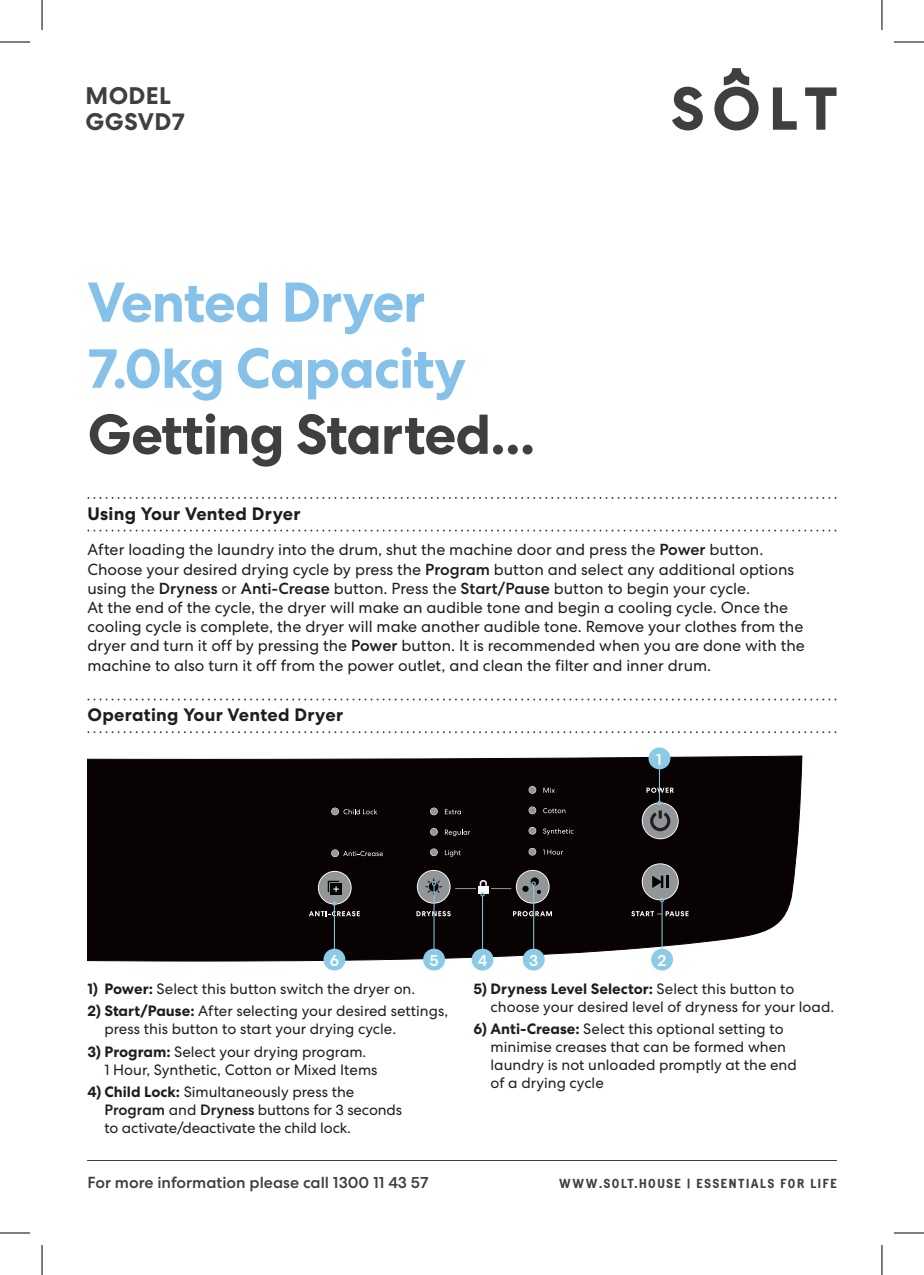
<style>
.page{position:relative;width:924px;height:1275px;background:#fff}
.page>*{position:absolute;margin:0;border:0;box-sizing:border-box;transform-origin:0 0}
.t1{font:700 56px/66px "Centra No 2";letter-spacing:-.02em;color:#85c1e9}
.t2{font:700 56px "Centra No 2";letter-spacing:-.02em;color:#3f3f42}
.t3{font:700 24px/26px "Centra No 2";letter-spacing:.015em;color:#3f3f42}
.t4{font:700 18px "Centra No 2";letter-spacing:.015em;color:#211d1f}
.t5{font:16px/19.2px "Centra No 2";color:#211d1f}
.t6{font:500 16px "Centra No 2";color:#3f3f42}
.t7{font:500 16px "Centra No 2";color:#fff}
.t8{font:15px/18px "Centra No 2";color:#211d1f}
.t9{font:700 13px "Transcript";letter-spacing:.12em;color:#3f3f42}
.s1{font-weight:500}
.s2{font-weight:700}
</style>
<div class="page">
<svg style="left:672px;top:87px;width:30px;height:43px"></svg>
<svg style="left:772px;top:87px;width:24px;height:43px"></svg>
<svg style="left:805px;top:87px;width:31px;height:43px"></svg>
<svg style="left:714px;top:68px;width:44px;height:62px"></svg>
<hr style="left:87px;top:1160px;width:749px;height:1px;background:#3f3f42">
<svg style="left:88px;top:497px;width:747px;height:2px"></svg>
<svg style="left:88px;top:698px;width:747px;height:2px"></svg>
<svg style="left:88px;top:529px;width:747px;height:2px"></svg>
<svg style="left:88px;top:731px;width:747px;height:2px"></svg>
<svg style="left:87px;top:755px;width:715px;height:207px"></svg>
<svg style="left:543px;top:849px;width:20px;height:5px"></svg>
<svg style="left:542px;top:828px;width:31px;height:7px"></svg>
<svg style="left:543px;top:808px;width:22px;height:5px"></svg>
<svg style="left:543px;top:787px;width:11px;height:5px"></svg>
<svg style="left:444px;top:809px;width:16px;height:5px"></svg>
<svg style="left:444px;top:829px;width:26px;height:7px"></svg>
<svg style="left:444px;top:850px;width:16px;height:6px"></svg>
<svg style="left:512px;top:911px;width:39px;height:5px"></svg>
<div style="left:331px;top:807px;width:7px;height:8px;border:1px solid #fff;border-radius:50%"></div>
<svg style="left:343px;top:809px;width:34px;height:5px"></svg>
<div style="left:331px;top:808px;width:7px;height:6px;background:#939698;border-radius:50%"></div>
<div style="left:331px;top:849px;width:8px;height:8px;border:1px solid #fff;border-radius:50%"></div>
<div style="left:331px;top:850px;width:7px;height:6px;background:#939698;border-radius:50%"></div>
<svg style="left:343px;top:851px;width:40px;height:5px"></svg>
<svg style="left:309px;top:911px;width:50px;height:5px"></svg>
<div style="left:318px;top:871px;width:33px;height:33px;border:2px solid #fff;border-radius:50%"></div>
<div style="left:318px;top:871px;width:32px;height:32px;background:#939698;border-radius:50%"></div>
<div style="left:330px;top:883px;width:11px;height:11px;background:#050504"></div>
<svg style="left:327px;top:880px;width:12px;height:12px"></svg>
<svg style="left:416px;top:911px;width:34px;height:5px"></svg>
<div style="left:416px;top:870px;width:34px;height:33px;border:2px solid #fff;border-radius:50%"></div>
<div style="left:417px;top:871px;width:32px;height:31px;background:#939698;border-radius:50%"></div>
<div style="left:515px;top:870px;width:34px;height:33px;border:2px solid #fff;border-radius:50%"></div>
<div style="left:516px;top:871px;width:32px;height:31px;background:#939698;border-radius:50%"></div>
<svg style="left:530px;top:877px;width:8px;height:8px"></svg>
<div style="left:522px;top:885px;width:6px;height:7px;background:#050504;border-radius:50%"></div>
<hr style="left:455px;top:888px;width:56px;height:1px;background:#939698">
<svg style="left:476px;top:875px;width:14px;height:23px"></svg>
<div style="left:478px;top:886px;width:10px;height:7px;background:#f9fafa"></div>
<svg style="left:479px;top:880px;width:7px;height:6px"></svg>
<div style="left:430px;top:807px;width:7px;height:8px;border:1px solid #fff;border-radius:50%"></div>
<div style="left:430px;top:848px;width:7px;height:8px;border:1px solid #fff;border-radius:50%"></div>
<div style="left:430px;top:808px;width:7px;height:6px;background:#939698;border-radius:50%"></div>
<div style="left:430px;top:828px;width:7px;height:7px;background:#939698;border-radius:50%"></div>
<div style="left:430px;top:849px;width:7px;height:6px;background:#939698;border-radius:50%"></div>
<svg style="left:631px;top:911px;width:57px;height:5px"></svg>
<div style="left:641px;top:863px;width:37px;height:37px;border:2px solid #fff;border-radius:50%"></div>
<div style="left:642px;top:864px;width:35px;height:35px;background:#939698;border-radius:50%"></div>
<svg style="left:652px;top:875px;width:16px;height:13px"></svg>
<svg style="left:646px;top:787px;width:27px;height:6px"></svg>
<div style="left:641px;top:802px;width:37px;height:37px;border:2px solid #fff;border-radius:50%"></div>
<div style="left:642px;top:803px;width:35px;height:35px;background:#939698;border-radius:50%"></div>
<div style="left:529px;top:786px;width:6px;height:7px;background:#939698;border-radius:50%"></div>
<svg style="left:529px;top:807px;width:6px;height:6px"></svg>
<div style="left:529px;top:827px;width:6px;height:7px;background:#939698;border-radius:50%"></div>
<div style="left:529px;top:848px;width:6px;height:7px;background:#939698;border-radius:50%"></div>
<div style="left:648px;top:747px;width:22px;height:22px;background:#8ccbe7;border-radius:50%"></div>
<hr style="left:658px;top:767px;width:1px;height:34px;background:#8ccbe7">
<svg style="left:648px;top:801px;width:23px;height:31px"></svg>
<div style="left:650px;top:948px;width:22px;height:22px;background:#8ccbe7;border-radius:50%"></div>
<hr style="left:661px;top:901px;width:1px;height:51px;background:#8ccbe7">
<svg style="left:659px;top:898px;width:4px;height:4px"></svg>
<div style="left:522px;top:948px;width:22px;height:22px;background:#8ccbe7;border-radius:50%"></div>
<hr style="left:533px;top:885px;width:1px;height:66px;background:#8ccbe7">
<svg style="left:531px;top:881px;width:9px;height:13px"></svg>
<div style="left:423px;top:948px;width:22px;height:22px;background:#8ccbe7;border-radius:50%"></div>
<hr style="left:433px;top:885px;width:1px;height:66px;background:#8ccbe7">
<svg style="left:425px;top:878px;width:17px;height:17px"></svg>
<div style="left:471px;top:948px;width:22px;height:22px;background:#8ccbe7;border-radius:50%"></div>
<hr style="left:482px;top:896px;width:1px;height:56px;background:#8ccbe7">
<svg style="left:480px;top:892px;width:4px;height:4px"></svg>
<div style="left:323px;top:948px;width:22px;height:22px;background:#8ccbe7;border-radius:50%"></div>
<hr style="left:334px;top:905px;width:1px;height:47px;background:#8ccbe7">
<svg style="left:332px;top:901px;width:4px;height:4px"></svg>
<hr style="left:0;top:42px;width:30px;height:1px;background:#000">
<hr style="left:893px;top:42px;width:30px;height:1px;background:#000">
<hr style="left:0;top:1232px;width:30px;height:1px;background:#000">
<hr style="left:893px;top:1232px;width:30px;height:1px;background:#000">
<hr style="left:42px;top:0;width:1px;height:30px;background:#000">
<hr style="left:42px;top:1245px;width:1px;height:30px;background:#000">
<hr style="left:881px;top:0;width:1px;height:30px;background:#000">
<hr style="left:881px;top:1245px;width:1px;height:30px;background:#000">
<h2 class="t3" style="left:85px;top:83px;width:101px">MODEL<br>GGSVD7</h2>
<h1 class="t1" style="left:87px;top:270px;width:380px">Vented Dryer<br>7.0kg Capacity</h1>
<h1 class="t2" style="left:87px;top:401px;width:449px">Getting Started...</h1>
<p class="t4" style="left:87px;top:503px;width:214px">Using Your Vented Dryer</p>
<p class="t5" style="left:87px;top:540px;width:718px">After loading the laundry into the drum, shut the machine door and press the <span class="s1">Power</span> button.<br>Choose your desired drying cycle by press the <span class="s1">Program</span> button and select any additional options using the <span class="s1">Dryness</span> or <span class="s1">Anti-Crease</span> button. Press the <span class="s1">Start/Pause</span> button to begin your cycle.<br>At the end of the cycle, the dryer will make an audible tone and begin a cooling cycle. Once the cooling cycle is complete, the dryer will make another audible tone. Remove your clothes from the dryer and turn it off by pressing the <span class="s1">Power</span> button. It is recommended when you are done with the machine to also turn it off from the power outlet, and clean the filter and inner drum.</p>
<p class="t4" style="left:87px;top:704px;width:257px">Operating Your Vented Dryer</p>
<p class="t7" style="left:655px;top:750px;width:7px">1</p>
<p class="t7" style="left:329px;top:951px;width:11px">6</p>
<p class="t7" style="left:429px;top:951px;width:11px">5</p>
<p class="t7" style="left:477px;top:951px;width:11px">4</p>
<p class="t7" style="left:529px;top:951px;width:11px">3</p>
<p class="t7" style="left:657px;top:951px;width:10px">2</p>
<p class="t8" style="left:87px;top:980px;width:329px"><span class="s2">1) Power:</span> Select this button switch the dryer on.</p>
<p class="t8" style="left:104px;top:1002px;width:345px;text-indent:-17px"><span class="s2">2) Start/Pause:</span> After selecting your desired settings, press this button to start your drying cycle.</p>
<p class="t8" style="left:104px;top:1042px;width:274px;text-indent:-17px"><span class="s2">3) Program:</span> Select your drying program.<br>1 Hour, Synthetic, Cotton or Mixed Items</p>
<p class="t8" style="left:104px;top:1082px;width:299px;text-indent:-17px"><span class="s2">4) Child Lock:</span> Simultaneously press the<br><span class="s1">Program</span> and <span class="s1">Dryness</span> buttons for 3 seconds to activate/deactivate the child lock.</p>
<p class="t8" style="left:490px;top:980px;width:345px;text-indent:-17px"><span class="s2">5) Dryness Level Selector:</span> Select this button to choose your desired level of dryness for your load.</p>
<p class="t8" style="left:490px;top:1020px;width:307px;text-indent:-17px"><span class="s2">6) Anti-Crease:</span> Select this optional setting to minimise creases that can be formed when laundry is not unloaded promptly at the end of a drying cycle</p>
<p class="t6" style="left:87px;top:1172px;width:342px">For more information please call 1300 11 43 57</p>
<p class="t9" style="left:558px;top:1175px;width:279px">WWW.SOLT.HOUSE | ESSENTIALS FOR LIFE</p>
</div>
